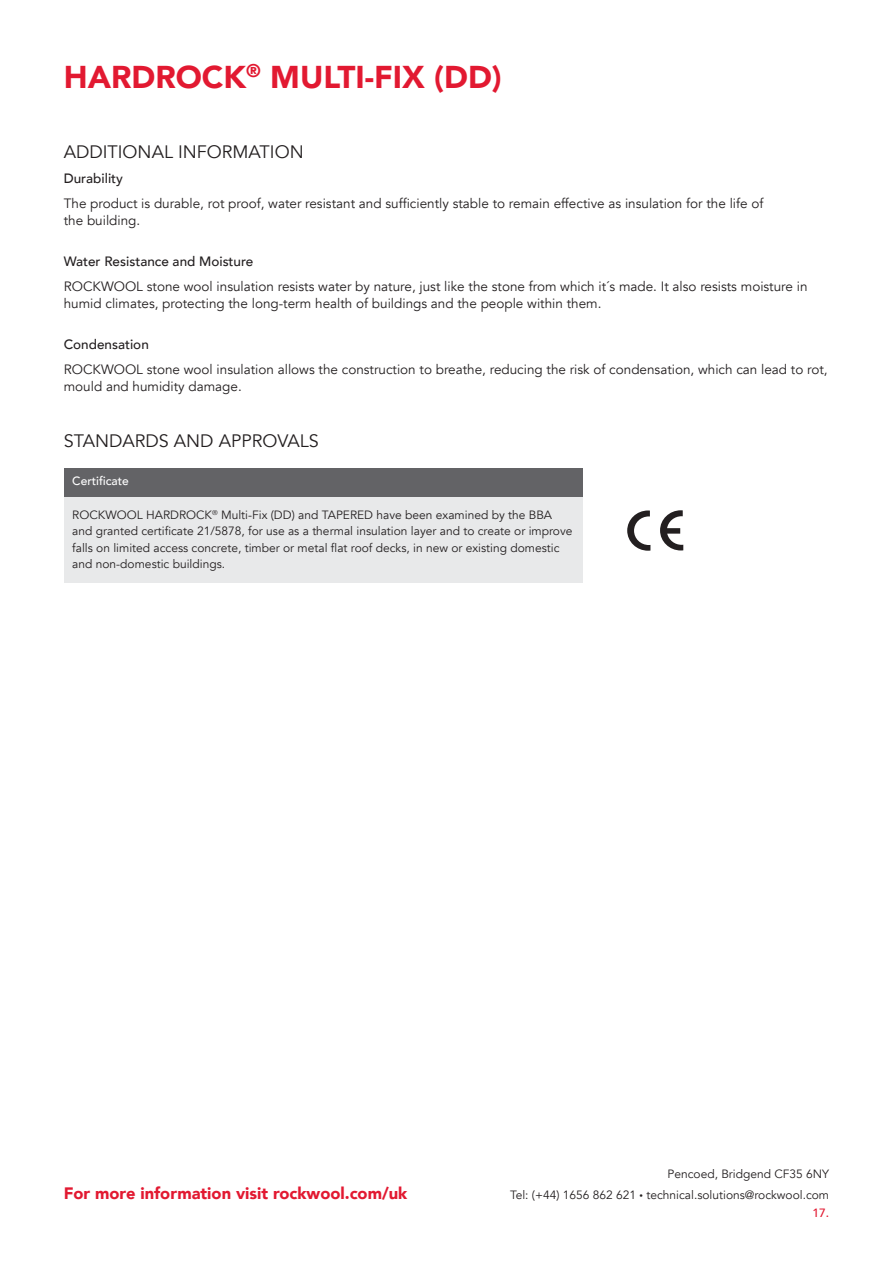
<style>
.page{position:relative;width:893px;height:1263px;background:#fff}
.page>*{position:absolute;margin:0;border:0;box-sizing:border-box;transform-origin:0 0}
.t1{font:900 31.5px "Avenir";color:#e21931}
.t2{font:18px "Avenir";color:#231f20}
.t3{font:900 16.5px "Avenir";color:#e21931}
.t4{font:13.5px/16.5px "Avenir";color:#231f20}
.t5{font:500 13.5px "Avenir";color:#231f20}
.t6{font:12px/16.5px "Avenir";color:#231f20;text-align:right}
.t7{font:500 12px "Avenir";color:#fff}
.s1{font-size:7.05px}
.s2{font-weight:500;color:#e21931}
</style>
<div class="page">
<svg style="left:627px;top:510px;width:23px;height:41px"></svg>
<svg style="left:660px;top:510px;width:23px;height:40px"></svg>
<div style="left:64px;top:468px;width:519px;height:29px;background:#636366"></div>
<div style="left:64px;top:497px;width:519px;height:86px;background:#e8e9ea"></div>
<h1 class="t1" style="left:64px;top:50px;width:440px">HARDROCK<sup>®</sup> MULTI-FIX (DD)</h1>
<h2 class="t2" style="left:64px;top:141px;width:241px">ADDITIONAL INFORMATION</h2>
<p class="t5" style="left:64px;top:167px;width:61px">Durability</p>
<p class="t4" style="left:64px;top:196px;width:701px">The product is durable, rot proof, water resistant and sufficiently stable to remain effective as insulation for the life of the building.</p>
<p class="t5" style="left:64px;top:250px;width:191px">Water Resistance and Moisture</p>
<p class="t4" style="left:64px;top:279px;width:745px">ROCKWOOL stone wool insulation resists water by nature, just like the stone from which it´s made. It also resists moisture in humid climates, protecting the long-term health of buildings and the people within them.</p>
<p class="t5" style="left:64px;top:333px;width:87px">Condensation</p>
<p class="t4" style="left:64px;top:362px;width:765px">ROCKWOOL stone wool insulation allows the construction to breathe, reducing the risk of condensation, which can lead to rot, mould and humidity damage.</p>
<h2 class="t2" style="left:64px;top:430px;width:256px">STANDARDS AND APPROVALS</h2>
<p class="t7" style="left:72px;top:470px;width:58px">Certificate</p>
<p class="t6" style="left:72px;top:507px;width:502px;text-align:left">ROCKWOOL HARDROCK<sup>®</sup> Multi-Fix (DD) and TAPERED have been examined by the BBA and granted certificate 21/5878, for use as a thermal insulation layer and to create or improve falls on limited access concrete, timber or metal flat roof decks, in new or existing domestic and non-domestic buildings.</p>
<p class="t6" style="left:668px;top:1166px;width:163px">Pencoed, Bridgend CF35 6NY</p>
<p class="t3" style="left:64px;top:1179px;width:345px">For more information visit rockwool.com/uk</p>
<p class="t6" style="left:510px;top:1186px;width:320px;line-height:18.3px">Tel: (+44) 1656 862 621 <span class="s1">•</span> technical.solutions@rockwool.com<br><span class="s2">17.</span></p>
</div>
